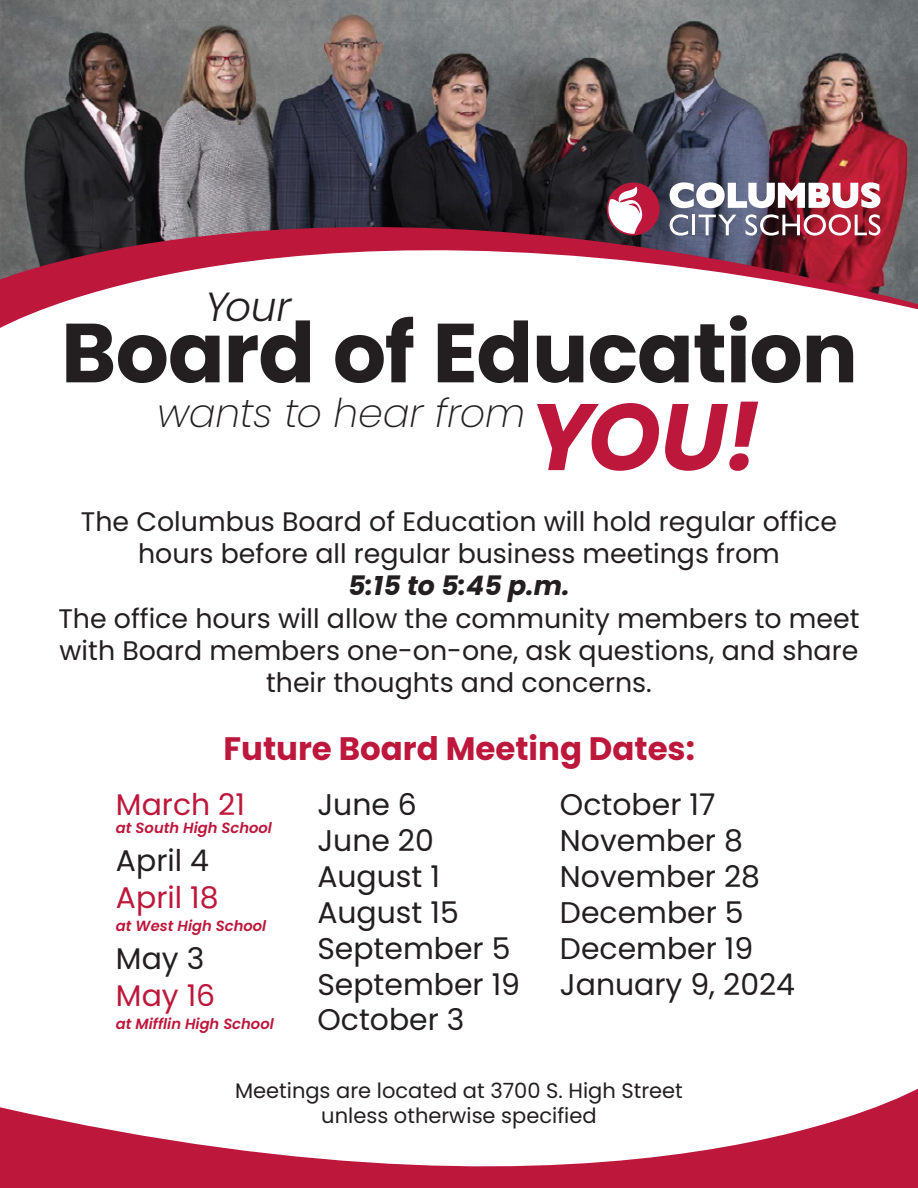
<style>
.page{position:relative;width:918px;height:1188px;background:#fff}
.page>*{position:absolute;margin:0;border:0;box-sizing:border-box;transform-origin:0 0}
.t1{font:italic 700 94.2px "Poppins";color:#bd173c}
.t2{font:700 83.7px "Poppins";letter-spacing:-.015em;color:#231f20}
.t3{font:italic 300 40.65px "Poppins";color:#231f20}
.t4{font:italic 200 39.6px "Poppins";letter-spacing:-.01em;color:#231f20}
.t5{font:700 32.4px "Poppins";color:#bd173c}
.t6{font:29.85px/35.8px "Poppins";color:#231f20}
.t7{font:29.85px "Poppins";color:#bd173c}
.t8{font:26.85px/32.2px "Poppins";color:#231f20;text-align:center}
.t9{font:italic 700 26.85px "Poppins";color:#231f20}
.t10{font:21px/25.2px "Poppins";color:#231f20;text-align:center}
.t11{font:italic 600 14.7px "Poppins";color:#bd173c}
</style>
<div class="page">
<svg style="left:0;top:1089px;width:918px;height:99px"></svg>
<img style="left:0;top:0;width:918px;height:304px">
<div style="left:607px;top:183px;width:53px;height:52px;background:#bd173c;border-radius:50%"></div>
<svg style="left:608px;top:186px;width:34px;height:48px"></svg>
<svg style="left:670px;top:214px;width:18px;height:22px"></svg>
<hr style="left:692px;top:215px;width:3px;height:20px;background:#fff">
<svg style="left:699px;top:215px;width:37px;height:20px"></svg>
<svg style="left:745px;top:214px;width:135px;height:22px"></svg>
<svg style="left:670px;top:182px;width:210px;height:26px"></svg>
<h3 class="t3" style="left:205px;top:284px;width:88px">Your</h3>
<h2 class="t2" style="left:61px;top:305px;width:798px">Board of Education</h2>
<h3 class="t4" style="left:157px;top:390px;width:370px">wants to hear from</h3>
<h1 class="t1" style="left:529px;top:383px;width:233px">YOU!</h1>
<p class="t8" style="left:81px;top:506px;width:758px">The Columbus Board of Education will hold regular office hours before all regular business meetings from</p>
<p class="t9" style="left:348px;top:570px;width:223px">5:15 to 5:45 p.m.</p>
<p class="t8" style="left:58px;top:603px;width:803px">The office hours will allow the community members to meet with Board members one-on-one, ask questions, and share their thoughts and concerns.</p>
<p class="t5" style="left:223px;top:730px;width:473px">Future Board Meeting Dates:</p>
<p class="t7" style="left:116px;top:788px;width:131px">March 21</p>
<p class="t11" style="left:116px;top:819px;width:157px">at South High School</p>
<p class="t6" style="left:116px;top:842px;width:94px">April 4</p>
<p class="t7" style="left:116px;top:880px;width:104px">April 18</p>
<p class="t11" style="left:116px;top:917px;width:152px">at West High School</p>
<p class="t6" style="left:116px;top:941px;width:90px">May 3</p>
<p class="t7" style="left:116px;top:979px;width:101px">May 16</p>
<p class="t11" style="left:116px;top:1016px;width:159px">at Mifflin High School</p>
<p class="t6" style="left:317px;top:787px;width:204px">June 6<br>June 20<br>August 1<br>August 15<br>September 5<br>September 19<br>October 3</p>
<p class="t6" style="left:560px;top:787px;width:237px">October 17<br>November 8<br>November 28<br>December 5<br>December 19<br>January 9, 2024</p>
<p class="t10" style="left:235px;top:1078px;width:449px">Meetings are located at 3700 S. High Street unless otherwise specified</p>
</div>
